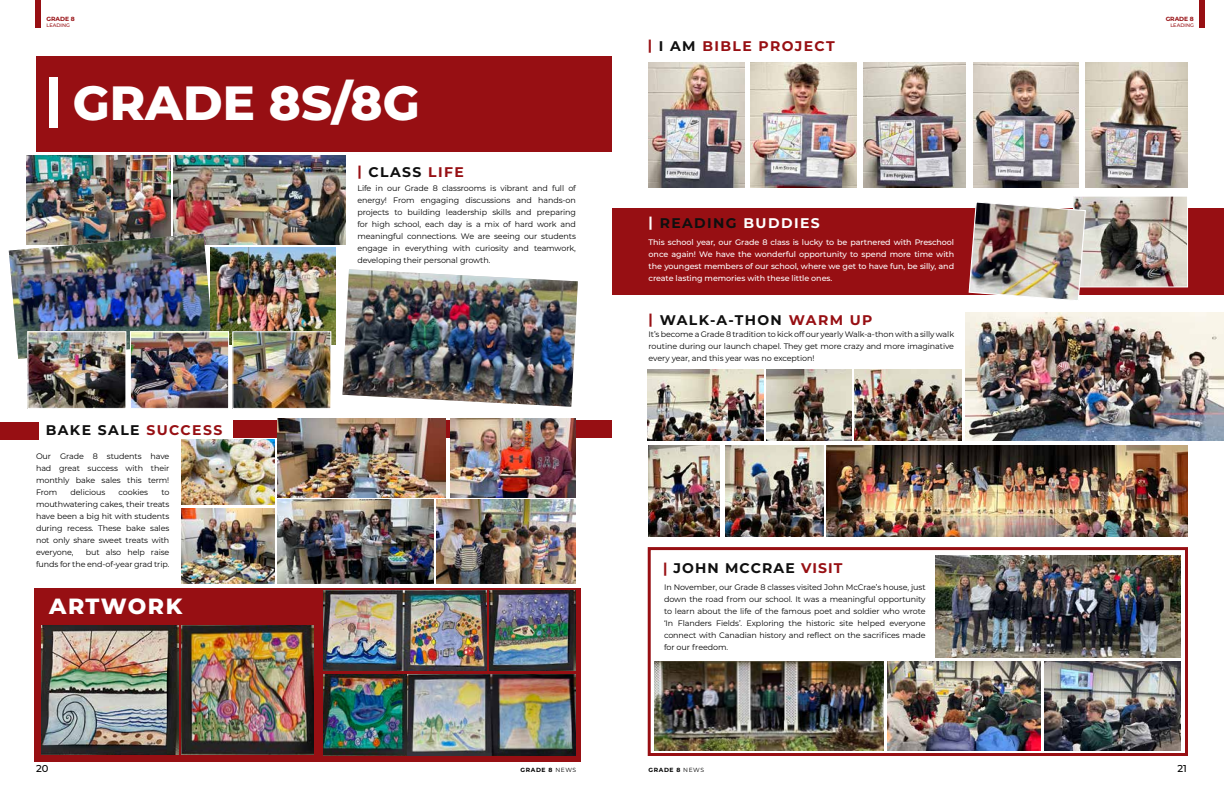
<style>
.page{position:relative;width:1224px;height:792px;background:#fff}
.page>*{position:absolute;margin:0;border:0;box-sizing:border-box;transform-origin:0 0}
.t1{font:800 48px "Montserrat";color:#fff}
.t2{font:800 22px "Montserrat";letter-spacing:.065em;color:#fff}
.t3{font:700 14px "Montserrat";letter-spacing:.1em;color:#970f13}
.t4{font:700 14px "Montserrat";letter-spacing:.1em;color:#0f0f0f}
.t5{font:700 14px "Montserrat";letter-spacing:.08em;color:#0f0f0f}
.t6{font:700 14px "Montserrat";letter-spacing:.1em;color:#fff}
.t7{font:500 10px "Montserrat";color:#000}
.t8{font:8px/12px "Montserrat";letter-spacing:-.01em;color:#000;text-align:justify}
.t9{font:500 8px/12px "Montserrat";letter-spacing:-.01em;color:#fff;text-align:justify}
.t10{font:700 6px "Montserrat";letter-spacing:.1em;color:#000}
.t11{font:700 6px "Montserrat";color:#970f13}
.t12{font:500 5px "Montserrat";color:#970f13}
.s1{color:#0f0f0f}
.s2{color:#970f13}
.s3{font-weight:400}
</style>
<div class="page">
<div style="left:35px;top:588px;width:546px;height:173px;background:#970f13"></div>
<img style="left:182px;top:626px;width:132px;height:128px">
<img style="left:887px;top:661px;width:153px;height:89px">
<div style="left:35px;top:0;width:6px;height:27px;background:#970f13"></div>
<div style="left:36px;top:56px;width:576px;height:96px;background:#970f13"></div>
<div style="left:49px;top:77px;width:9px;height:51px;background:#fff"></div>
<div style="left:612px;top:208px;width:612px;height:87px;background:#970f13"></div>
<img style="left:174px;top:156px;width:171px;height:89px">
<img style="left:26px;top:156px;width:144px;height:78px">
<img style="left:1075px;top:198px;width:111px;height:87px">
<div style="left:1073px;top:196px;width:115px;height:91px;border:1px solid #fff"></div>
<img style="left:751px;top:62px;width:105px;height:125px">
<img style="left:648px;top:62px;width:96px;height:125px">
<div style="left:234px;top:421px;width:378px;height:17px;background:#970f13"></div>
<img style="left:968px;top:201px;width:119px;height:99px">
<div style="left:1199px;top:0;width:6px;height:27px;background:#970f13"></div>
<img style="left:342px;top:269px;width:236px;height:138px">
<img style="left:9px;top:234px;width:204px;height:125px">
<img style="left:210px;top:248px;width:126px;height:96px">
<img style="left:864px;top:62px;width:102px;height:125px">
<img style="left:973px;top:62px;width:106px;height:125px">
<img style="left:1086px;top:62px;width:101px;height:125px">
<img style="left:451px;top:418px;width:125px;height:79px">
<img style="left:278px;top:500px;width:156px;height:84px">
<img style="left:278px;top:418px;width:167px;height:79px">
<div style="left:0;top:423px;width:38px;height:17px;background:#970f13"></div>
<div style="left:648px;top:547px;width:540px;height:209px;border:3px solid #970f13"></div>
<img style="left:1044px;top:661px;width:137px;height:89px">
<img style="left:655px;top:661px;width:229px;height:89px">
<img style="left:935px;top:555px;width:246px;height:102px">
<img style="left:827px;top:446px;width:361px;height:91px">
<img style="left:965px;top:312px;width:259px;height:129px">
<img style="left:489px;top:591px;width:87px;height:79px">
<img style="left:41px;top:626px;width:138px;height:128px">
<img style="left:323px;top:675px;width:85px;height:81px">
<img style="left:324px;top:591px;width:163px;height:79px">
<img style="left:181px;top:509px;width:93px;height:75px">
<img style="left:181px;top:440px;width:93px;height:65px">
<img style="left:437px;top:500px;width:139px;height:84px">
<img style="left:29px;top:333px;width:95px;height:74px">
<div style="left:27px;top:331px;width:99px;height:78px;border:1px solid #fff"></div>
<img style="left:132px;top:333px;width:95px;height:74px">
<div style="left:130px;top:331px;width:99px;height:78px;border:1px solid #fff"></div>
<img style="left:234px;top:333px;width:95px;height:74px">
<div style="left:232px;top:331px;width:99px;height:78px;border:1px solid #fff"></div>
<img style="left:725px;top:445px;width:98px;height:92px">
<img style="left:648px;top:446px;width:72px;height:91px">
<img style="left:854px;top:370px;width:107px;height:70px">
<img style="left:766px;top:370px;width:85px;height:70px">
<img style="left:648px;top:370px;width:115px;height:70px">
<img style="left:408px;top:675px;width:168px;height:81px">
<p class="t11" style="left:46px;top:16px;width:30px">GRADE 8</p>
<p class="t12" style="left:46px;top:23px;width:25px">LEADING</p>
<h1 class="t1" style="left:73px;top:80px;width:348px">GRADE 8S/8G</h1>
<h3 class="t3" style="left:357px;top:165px;width:108px">| <span class="s1">CLASS</span> LIFE</h3>
<h3 class="t3" style="left:35px;top:423px;width:189px">| <span class="s1">BAKE SALE</span> SUCCESS</h3>
<p class="t8" style="left:36px;top:450px;width:135px">Our Grade 8 students have had great success with their monthly bake sales this term!<br>From</p>
<p class="t8" style="left:71px;top:486px;width:36px">delicious</p>
<p class="t8" style="left:119px;top:486px;width:31px">cookies</p>
<p class="t8" style="left:36px;top:486px;width:135px;text-indent:125px">to mouthwatering cakes, their treats have been a big hit with students during recess. These bake sales not only share sweet treats with everyone,</p>
<p class="t8" style="left:36px;top:546px;width:135px;text-align:right">but also help raise<br>funds for the end-of-year grad trip.</p>
<h2 class="t2" style="left:49px;top:596px;width:135px">ARTWORK</h2>
<p class="t8" style="left:357px;top:182px;width:220px">Life in our Grade 8 classrooms is vibrant and full of energy! From engaging discussions and hands-on projects to building leadership skills and preparing for high school, each day is a mix of hard work and meaningful connections. We are seeing our students engage in everything with curiosity and teamwork, developing their personal growth.</p>
<h3 class="t3" style="left:648px;top:39px;width:189px">| <span class="s1">I AM</span> BIBLE PROJECT</h3>
<h3 class="t6" style="left:649px;top:217px;width:173px">| <span class="s1">READING</span> BUDDIES</h3>
<p class="t9" style="left:649px;top:236px;width:307px">This school year, our Grade 8 class is lucky to be partnered with Preschool once again! We have the wonderful opportunity to spend more time with the youngest members of our school, where we get to have fun, be silly, and create lasting memories with these little ones.</p>
<h3 class="t4" style="left:649px;top:313px;width:225px"><span class="s2">|</span> WALK-A-THON <span class="s2">WARM UP</span></h3>
<p class="t8" style="left:649px;top:329px;width:307px">It’s become a Grade 8 tradition to kick off our yearly Walk-a-thon with a silly walk routine during our launch chapel. They get more crazy and more imaginative every year, and this year was no exception!</p>
<h3 class="t5" style="left:663px;top:561px;width:181px"><span class="s2">|</span> JOHN MCCRAE <span class="s2">VISIT</span></h3>
<p class="t8" style="left:664px;top:581px;width:263px">In November, our Grade 8 classes visited John McCrae’s house, just down the road from our school. It was a meaningful opportunity to learn about the life of the famous poet and soldier who wrote ‘In Flanders Fields’. Exploring the historic site helped everyone connect with Canadian history and reflect on the sacrifices made for our freedom.</p>
<p class="t11" style="left:1166px;top:16px;width:30px">GRADE 8</p>
<p class="t12" style="left:1170px;top:23px;width:25px">LEADING</p>
<p class="t7" style="left:36px;top:763px;width:14px">20</p>
<p class="t7" style="left:1177px;top:763px;width:11px">21</p>
<p class="t10" style="left:521px;top:767px;width:57px">GRADE 8 <span class="s3">NEWS</span></p>
<p class="t10" style="left:649px;top:767px;width:57px">GRADE 8 <span class="s3">NEWS</span></p>
</div>
